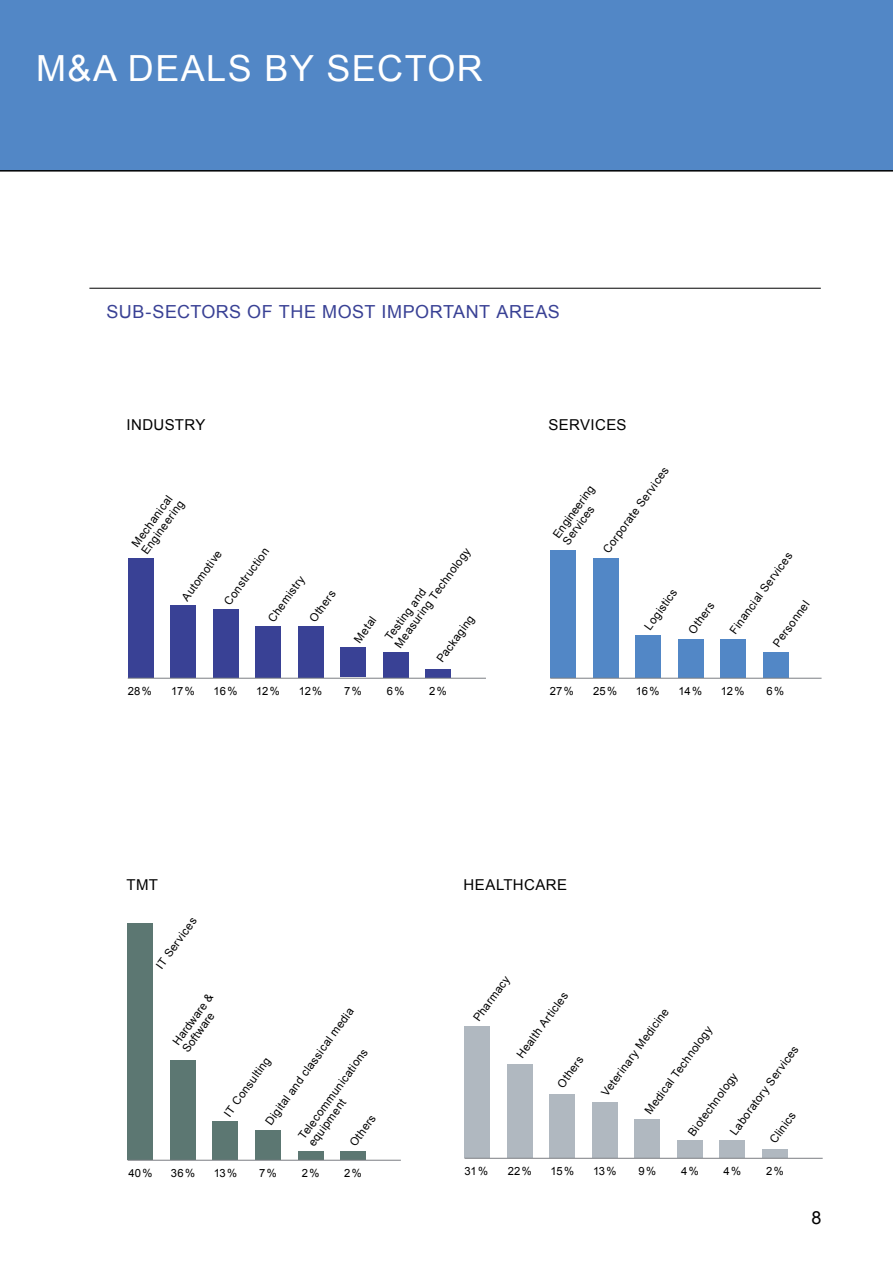
<style>
.page{position:relative;width:893px;height:1263px;background:#fff}
.page>*{position:absolute;margin:0;border:0;box-sizing:border-box;transform-origin:0 0}
.t1{font:36px "Arial";letter-spacing:.04em;color:#fff}
.t2{font:18px "Arial";letter-spacing:.03em;color:#394195}
.t3{font:18px "Arial";color:#000}
.t4{font:15px "Arial";letter-spacing:.025em;color:#000}
.t5{font:11.25px/12px "Arial";letter-spacing:-.025em;color:#000}
</style>
<div class="page">
<div style="left:0;top:0;width:893px;height:170px;background:#5287c6"></div>
<hr style="left:89px;top:288px;width:732px;height:1px;background:#000">
<div style="left:128px;top:559px;width:25px;height:119px;background:#394195"></div>
<div style="left:170px;top:605px;width:26px;height:73px;background:#394195"></div>
<div style="left:213px;top:610px;width:25px;height:68px;background:#394195"></div>
<div style="left:255px;top:627px;width:26px;height:51px;background:#394195"></div>
<div style="left:298px;top:627px;width:25px;height:51px;background:#394195"></div>
<div style="left:340px;top:648px;width:26px;height:29px;background:#394195"></div>
<div style="left:425px;top:669px;width:26px;height:9px;background:#394195"></div>
<div style="left:383px;top:652px;width:25px;height:26px;background:#394195"></div>
<hr style="left:128px;top:678px;width:358px;height:1px;background:#7b7e83">
<div style="left:464px;top:1026px;width:26px;height:132px;background:#b0b8c0"></div>
<div style="left:507px;top:1064px;width:25px;height:94px;background:#b0b8c0"></div>
<div style="left:549px;top:1094px;width:26px;height:64px;background:#b0b8c0"></div>
<div style="left:592px;top:1102px;width:26px;height:56px;background:#b0b8c0"></div>
<div style="left:635px;top:1119px;width:25px;height:39px;background:#b0b8c0"></div>
<div style="left:677px;top:1140px;width:26px;height:17px;background:#b0b8c0"></div>
<div style="left:762px;top:1149px;width:26px;height:9px;background:#b0b8c0"></div>
<div style="left:720px;top:1141px;width:25px;height:17px;background:#b0b8c0"></div>
<hr style="left:464px;top:1158px;width:359px;height:1px;background:#7b7e83">
<div style="left:128px;top:924px;width:25px;height:236px;background:#5c7772"></div>
<div style="left:170px;top:1060px;width:26px;height:100px;background:#5c7772"></div>
<div style="left:213px;top:1121px;width:25px;height:39px;background:#5c7772"></div>
<div style="left:255px;top:1130px;width:26px;height:30px;background:#5c7772"></div>
<div style="left:298px;top:1151px;width:25px;height:9px;background:#5c7772"></div>
<div style="left:340px;top:1151px;width:26px;height:9px;background:#5c7772"></div>
<hr style="left:128px;top:1160px;width:273px;height:1px;background:#7b7e83">
<div style="left:550px;top:550px;width:26px;height:128px;background:#5287c6"></div>
<div style="left:593px;top:559px;width:25px;height:119px;background:#5287c6"></div>
<div style="left:635px;top:635px;width:26px;height:43px;background:#5287c6"></div>
<div style="left:678px;top:639px;width:25px;height:39px;background:#5287c6"></div>
<div style="left:720px;top:639px;width:26px;height:39px;background:#5287c6"></div>
<div style="left:763px;top:652px;width:25px;height:26px;background:#5287c6"></div>
<hr style="left:550px;top:678px;width:272px;height:1px;background:#7b7e83">
<hr style="left:0;top:170px;width:893px;height:2px;background:#000">
<h1 class="t1" style="left:36px;top:45px;width:448px">M&amp;A DEALS BY SECTOR</h1>
<h2 class="t2" style="left:106px;top:300px;width:455px">SUB-SECTORS OF THE MOST IMPORTANT AREAS</h2>
<h3 class="t4" style="left:126px;top:415px;width:80px">INDUSTRY</h3>
<p class="t5" style="left:130px;top:542px;width:65px;rotate:-54deg">Mechanical<br>Engineering</p>
<p class="t5" style="left:180px;top:596px;width:61px;rotate:-54deg">Automotive</p>
<p class="t5" style="left:222px;top:600px;width:69px;rotate:-54deg">Construction</p>
<p class="t5" style="left:392px;top:643px;width:122px;rotate:-54deg">Measuring Technology</p>
<p class="t5" style="left:266px;top:617px;width:56px;rotate:-54deg">Chemistry</p>
<p class="t5" style="left:307px;top:617px;width:37px;rotate:-54deg">Others</p>
<p class="t5" style="left:359px;top:618px;width:63px;line-height:23.7px;text-indent:-20px;rotate:-54deg">Metal<br>Testing and</p>
<p class="t5" style="left:434px;top:658px;width:57px;rotate:-54deg">Packaging</p>
<p class="t5" style="left:128px;top:685px;width:26px">28%</p>
<p class="t5" style="left:171px;top:685px;width:25px">17%</p>
<p class="t5" style="left:214px;top:685px;width:25px">16%</p>
<p class="t5" style="left:256px;top:685px;width:25px">12%</p>
<p class="t5" style="left:299px;top:685px;width:25px">12%</p>
<p class="t5" style="left:344px;top:685px;width:19px">7%</p>
<p class="t5" style="left:387px;top:685px;width:19px">6%</p>
<p class="t5" style="left:429px;top:685px;width:19px">2%</p>
<h3 class="t4" style="left:549px;top:415px;width:79px">SERVICES</h3>
<p class="t5" style="left:601px;top:548px;width:105px;rotate:-54deg">Corporate Services</p>
<p class="t5" style="left:551px;top:533px;width:63px;rotate:-54deg">Engineering<br>Services</p>
<p class="t5" style="left:642px;top:625px;width:49px;rotate:-54deg">Logistics</p>
<p class="t5" style="left:686px;top:629px;width:37px;rotate:-54deg">Others</p>
<p class="t5" style="left:727px;top:629px;width:99px;rotate:-54deg">Financial Services</p>
<p class="t5" style="left:771px;top:642px;width:55px;rotate:-54deg">Personnel</p>
<p class="t5" style="left:550px;top:685px;width:26px">27%</p>
<p class="t5" style="left:593px;top:685px;width:26px">25%</p>
<p class="t5" style="left:636px;top:685px;width:25px">16%</p>
<p class="t5" style="left:678px;top:685px;width:25px">14%</p>
<p class="t5" style="left:721px;top:685px;width:25px">12%</p>
<p class="t5" style="left:766px;top:685px;width:19px">6%</p>
<h3 class="t4" style="left:126px;top:874px;width:33px">TMT</h3>
<p class="t5" style="left:154px;top:964px;width:62px;rotate:-54deg">IT Services</p>
<p class="t5" style="left:170px;top:1040px;width:62px;rotate:-54deg">Hardware &amp;<br>Software</p>
<p class="t5" style="left:263px;top:1120px;width:143px;rotate:-54deg">Digital and classical media</p>
<p class="t5" style="left:296px;top:1134px;width:111px;rotate:-54deg">Telecommunications equipment</p>
<p class="t5" style="left:222px;top:1112px;width:72px;rotate:-54deg">IT Consulting</p>
<p class="t5" style="left:347px;top:1141px;width:37px;rotate:-54deg">Others</p>
<p class="t5" style="left:128px;top:1167px;width:26px">40%</p>
<p class="t5" style="left:171px;top:1167px;width:26px">36%</p>
<p class="t5" style="left:214px;top:1167px;width:25px">13%</p>
<p class="t5" style="left:259px;top:1167px;width:19px">7%</p>
<p class="t5" style="left:302px;top:1167px;width:19px">2%</p>
<p class="t5" style="left:344px;top:1167px;width:19px">2%</p>
<h3 class="t4" style="left:463px;top:874px;width:105px">HEALTHCARE</h3>
<p class="t5" style="left:471px;top:1016px;width:55px;rotate:-54deg">Pharmacy</p>
<p class="t5" style="left:515px;top:1053px;width:80px;rotate:-54deg">Health Articles</p>
<p class="t5" style="left:555px;top:1083px;width:37px;rotate:-54deg">Others</p>
<p class="t5" style="left:599px;top:1091px;width:107px;rotate:-54deg">Veterinary Medicine</p>
<p class="t5" style="left:643px;top:1109px;width:107px;rotate:-54deg">Medical Technology</p>
<p class="t5" style="left:728px;top:1130px;width:109px;rotate:-54deg">Laboratory Services</p>
<p class="t5" style="left:686px;top:1131px;width:77px;rotate:-54deg">Biotechnology</p>
<p class="t5" style="left:768px;top:1138px;width:37px;rotate:-54deg">Clinics</p>
<p class="t5" style="left:464px;top:1165px;width:25px">31%</p>
<p class="t5" style="left:508px;top:1165px;width:26px">22%</p>
<p class="t5" style="left:550px;top:1165px;width:25px">15%</p>
<p class="t5" style="left:593px;top:1165px;width:25px">13%</p>
<p class="t5" style="left:638px;top:1165px;width:19px">9%</p>
<p class="t5" style="left:681px;top:1165px;width:19px">4%</p>
<p class="t5" style="left:724px;top:1165px;width:19px">4%</p>
<p class="t5" style="left:766px;top:1165px;width:19px">2%</p>
<h2 class="t3" style="left:811px;top:1206px;width:12px">8</h2>
</div>
